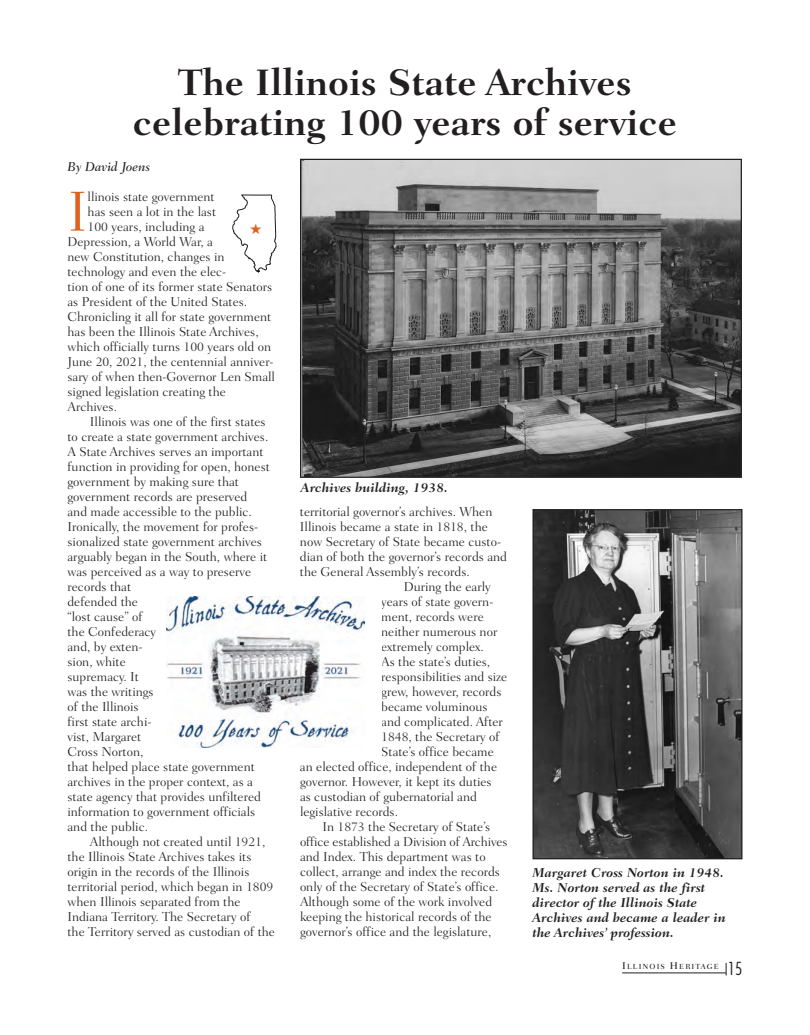
<style>
.page{position:relative;width:810px;height:1035px;background:#fff}
.page>*{position:absolute;margin:0;border:0;box-sizing:border-box;transform-origin:0 0}
.t1{font:300 57.38px "Fairfield LH";color:#e1601e}
.t2{font:700 37.5px "Fairfield LH";color:#231f20}
.t3{font:300 13.12px/15px "Fairfield LH";color:#231f20}
.t4{font:italic 700 13.12px/15px "Fairfield LH";color:#231f20}
.t5{font:italic 500 13.12px "Fairfield LH";color:#231f20}
.t6{font:500 7.5px "Fairfield LH";letter-spacing:.145em;color:#231f20}
.s1{font-size:10px}
.s2{font-family:"Futura";font-weight:300;font-stretch:condensed;font-size:17.5px}
</style>
<div class="page">
<img style="left:166px;top:597px;width:199px;height:151px">
<img style="left:302px;top:161px;width:438px;height:315px">
<div style="left:300px;top:159px;width:442px;height:319px;border:1px solid #231f20"></div>
<img style="left:534px;top:511px;width:206px;height:346px">
<div style="left:532px;top:509px;width:210px;height:350px;border:1px solid #231f20"></div>
<hr style="left:622px;top:973px;width:104px;height:1px;background:#231f20">
<svg style="left:726px;top:963px;width:1px;height:12px"></svg>
<svg style="left:232px;top:195px;width:44px;height:78px"></svg>
<p class="t2" style="left:178px;top:67px;width:455px">The Illinois State Archives</p>
<p class="t2" style="left:133px;top:107px;width:546px">celebrating 100 years of service</p>
<p class="t5" style="left:68px;top:161px;width:84px">By David Joens</p>
<p class="t1" style="left:68px;top:188px;width:22px">I</p>
<p class="t3" style="left:88px;top:190px;width:129px">llinois state government</p>
<p class="t3" style="left:88px;top:205px;width:130px">has seen a lot in the last</p>
<p class="t3" style="left:88px;top:220px;width:118px">100 years, including a</p>
<p class="t3" style="left:67px;top:235px;width:147px">Depression, a World War, a</p>
<p class="t3" style="left:67px;top:250px;width:158px">new Constitution, changes in</p>
<p class="t3" style="left:67px;top:265px;width:160px">technology and even the elec-</p>
<p class="t3" style="left:67px;top:280px;width:206px">tion of one of its former state Senators</p>
<p class="t3" style="left:67px;top:295px;width:181px">as President of the United States.</p>
<p class="t3" style="left:67px;top:310px;width:205px">Chronicling it all for state government</p>
<p class="t3" style="left:67px;top:325px;width:193px">has been the Illinois State Archives,</p>
<p class="t3" style="left:67px;top:340px;width:205px">which officially turns 100 years old on</p>
<p class="t3" style="left:67px;top:355px;width:208px">June 20, 2021, the centennial anniver-</p>
<p class="t3" style="left:67px;top:370px;width:209px">sary of when then-Governor Len Small</p>
<p class="t3" style="left:67px;top:385px;width:160px">signed legislation creating the</p>
<p class="t3" style="left:67px;top:400px;width:51px">Archives.</p>
<p class="t3" style="left:67px;top:415px;width:204px;text-indent:22px">Illinois was one of the first states to create a state government archives.<br>A State Archives serves an important function in providing for open, honest government by making sure that government records are preserved and made accessible to the public.<br>Ironically, the movement for profes&shy;sionalized state government archives arguably began in the South, where it was perceived as a way to preserve records that<br>defended the<br>“lost cause” of<br>the Confederacy<br>and, by exten-<br>sion, white<br>supremacy. It<br>was the writings<br>of the Illinois<br>first state archi-<br>vist, Margaret<br>Cross Norton,<br>that helped place state government archives in the proper context, as a state agency that provides unfiltered information to government officials and the public.</p>
<p class="t3" style="left:67px;top:835px;width:209px;text-indent:22px">Although not created until 1921, the Illinois State Archives takes its origin in the records of the Illinois territorial period, which began in 1809 when Illinois separated from the Indiana Territory. The Secretary of<br>the Territory served as custodian of the</p>
<p class="t4" style="left:301px;top:482px;width:149px">Archives building, 1938.</p>
<p class="t3" style="left:300px;top:506px;width:209px">territorial governor’s archives. When Illinois became a state in 1818, the now Secretary of State became custo&shy;dian of both the governor’s records and the General Assembly’s records.</p>
<p class="t3" style="left:404px;top:581px;width:88px">During the early</p>
<p class="t3" style="left:381px;top:596px;width:114px">years of state govern -</p>
<p class="t3" style="left:381px;top:611px;width:104px">ment, records were</p>
<p class="t3" style="left:381px;top:626px;width:118px">neither numerous nor</p>
<p class="t3" style="left:381px;top:641px;width:104px">extremely complex.</p>
<p class="t3" style="left:381px;top:656px;width:111px">As the state’s duties,</p>
<p class="t3" style="left:381px;top:671px;width:128px">responsibilities and size</p>
<p class="t3" style="left:381px;top:686px;width:122px">grew, however, records</p>
<p class="t3" style="left:381px;top:701px;width:108px">became voluminous</p>
<p class="t3" style="left:381px;top:716px;width:123px">and complicated. After</p>
<p class="t3" style="left:381px;top:731px;width:120px">1848, the Secretary of</p>
<p class="t3" style="left:381px;top:746px;width:114px">State’s office became</p>
<p class="t3" style="left:300px;top:761px;width:199px">an elected office, independent of the</p>
<p class="t3" style="left:300px;top:776px;width:193px">governor. However, it kept its duties</p>
<p class="t3" style="left:300px;top:791px;width:178px">as custodian of gubernatorial and</p>
<p class="t3" style="left:300px;top:806px;width:100px">legislative records.</p>
<p class="t3" style="left:300px;top:821px;width:209px;text-indent:22px">In 1873 the Secretary of State’s office established a Division of Archives and Index. This department was to collect, arrange and index the records only of the Secretary of State’s office.<br>Although some of the work involved keeping the historical records of the governor’s office and the legislature,</p>
<p class="t4" style="left:532px;top:866px;width:195px">Margaret Cross Norton in 1948.<br>Ms. Norton served as the first director of the Illinois State<br>Archives and became a leader in the Archives’ profession.</p>
<p class="t6" style="left:622px;top:963px;width:122px"><span class="s1">I</span>LLINOIS <span class="s1">H</span>ERITAGE <span class="s2">15</span></p>
</div>
